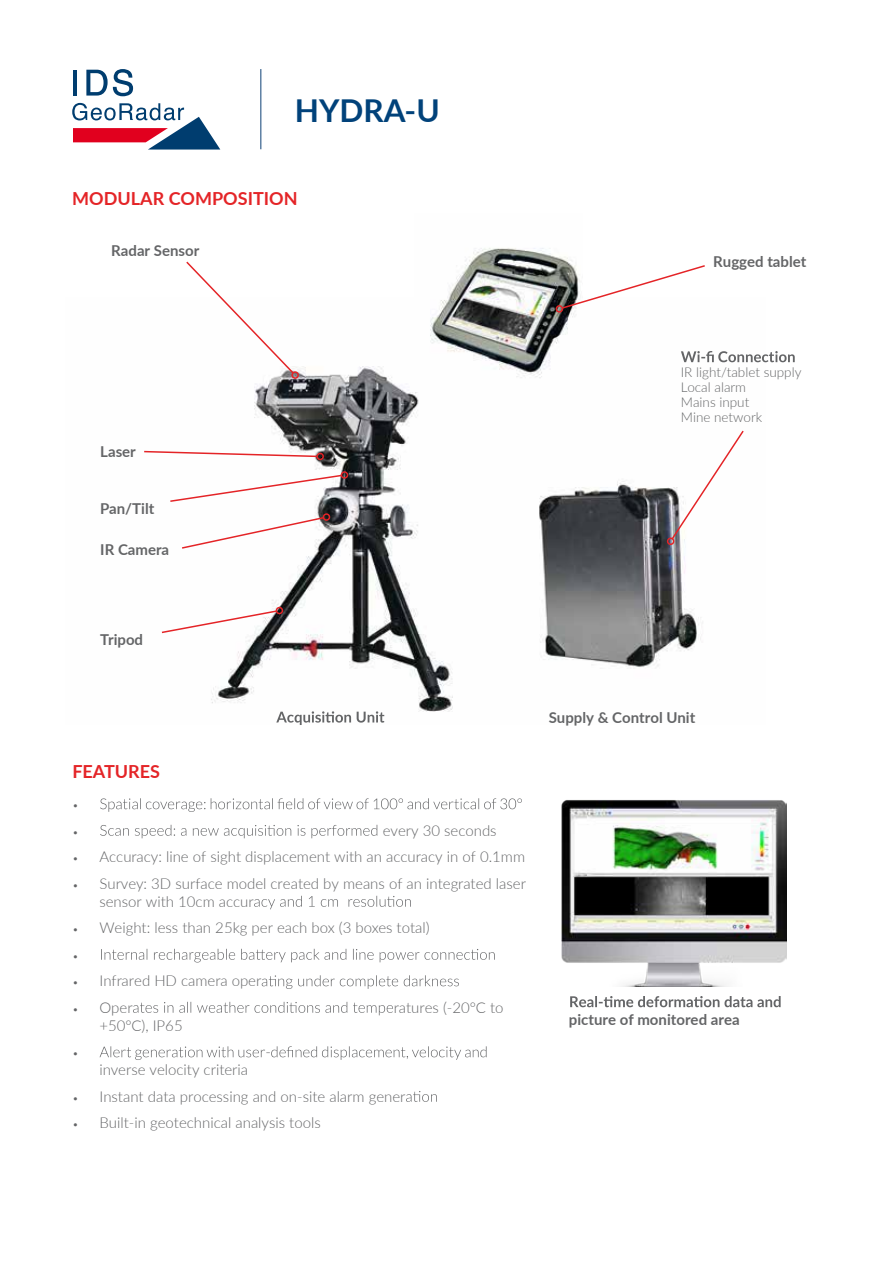
<style>
.page{position:relative;width:893px;height:1263px;background:#fff}
.page>*{position:absolute;margin:0;border:0;box-sizing:border-box;transform-origin:0 0}
.t1{font:700 31.5px "Lato";color:#01427a}
.t2{font:700 18px "Lato";color:#e42427}
.t3{font:300 15px/18px "Lato";color:#646567}
.t4{font:700 15px "Lato";color:#646567}
.t5{font:300 13.5px/15px "Lato";color:#646567}
.t6{font:300 10.5px "Lato";color:#646567}
.s1{font-size:10.5px}
</style>
<div class="page">
<img style="left:211px;top:362px;width:555px;height:361px">
<svg style="left:86px;top:69px;width:47px;height:27px"></svg>
<hr style="left:73px;top:70px;width:4px;height:26px;background:#003d6f">
<svg style="left:72px;top:103px;width:148px;height:47px"></svg>
<hr style="left:260px;top:69px;width:1px;height:80px;background:#0d4176">
<img style="left:562px;top:800px;width:225px;height:186px">
<svg style="left:570px;top:996px;width:211px;height:11px"></svg>
<svg style="left:100px;top:798px;width:422px;height:14px"></svg>
<svg style="left:100px;top:825px;width:277px;height:13px"></svg>
<svg style="left:254px;top:896px;width:157px;height:13px"></svg>
<svg style="left:101px;top:949px;width:394px;height:13px"></svg>
<svg style="left:262px;top:975px;width:197px;height:14px"></svg>
<svg style="left:133px;top:1002px;width:260px;height:13px"></svg>
<svg style="left:100px;top:1046px;width:387px;height:14px"></svg>
<svg style="left:406px;top:1091px;width:31px;height:11px"></svg>
<img style="left:415px;top:248px;width:167px;height:138px">
<svg style="left:161px;top:609px;width:117px;height:25px"></svg>
<div style="left:275px;top:607px;width:8px;height:7px;border:2px solid #e42427;border-radius:50%"></div>
<svg style="left:560px;top:264px;width:145px;height:46px"></svg>
<div style="left:555px;top:305px;width:8px;height:8px;border:2px solid #e42427;border-radius:50%"></div>
<svg style="left:670px;top:429px;width:75px;height:112px"></svg>
<div style="left:667px;top:537px;width:8px;height:8px;border:2px solid #e42427;border-radius:50%"></div>
<svg style="left:186px;top:261px;width:109px;height:114px"></svg>
<div style="left:291px;top:371px;width:8px;height:8px;border:2px solid #e42427;border-radius:50%"></div>
<svg style="left:681px;top:351px;width:114px;height:11px"></svg>
<svg style="left:144px;top:450px;width:180px;height:11px"></svg>
<svg style="left:182px;top:516px;width:143px;height:34px"></svg>
<div style="left:322px;top:513px;width:8px;height:8px;border:2px solid #e42427;border-radius:50%"></div>
<svg style="left:170px;top:474px;width:173px;height:29px"></svg>
<div style="left:340px;top:471px;width:8px;height:8px;border:2px solid #e42427;border-radius:50%"></div>
<svg style="left:276px;top:711px;width:108px;height:14px"></svg>
<h1 class="t1" style="left:295px;top:87px;width:146px">HYDRA-U</h1>
<p class="t2" style="left:72px;top:185px;width:227px">MODULAR COMPOSITION</p>
<p class="t4" style="left:111px;top:240px;width:90px">Radar Sensor</p>
<p class="t4" style="left:713px;top:251px;width:95px">Rugged tablet</p>
<p class="t4" style="left:100px;top:440px;width:37px">Laser</p>
<p class="t4" style="left:100px;top:497px;width:56px">Pan/Tilt</p>
<p class="t4" style="left:100px;top:538px;width:70px">IR Camera</p>
<p class="t5" style="left:681px;top:364px;width:122px">IR light/tablet supply<br>Local alarm<br>Mains input<br>Mine network</p>
<p class="t4" style="left:100px;top:629px;width:44px">Tripod</p>
<p class="t2" style="left:72px;top:759px;width:89px">FEATURES</p>
<p class="t6" style="left:72px;top:798px;width:8px">•</p>
<p class="t6" style="left:72px;top:825px;width:8px">•</p>
<p class="t3" style="left:383px;top:821px;width:115px">every 30 seconds</p>
<p class="t3" style="left:72px;top:847px;width:454px"><span class="s1">•</span> Accuracy: line of sight displacement with an accuracy in of 0.1mm</p>
<p class="t3" style="left:99px;top:874px;width:428px;text-indent:-27px"><span class="s1">•</span> Survey: 3D surface model created by means of an integrated laser sensor with 10cm accur</p>
<p class="t3" style="left:72px;top:918px;width:359px"><span class="s1">•</span> Weight: less than 25kg per each box (3 boxes total)</p>
<p class="t6" style="left:72px;top:949px;width:8px">•</p>
<p class="t3" style="left:72px;top:971px;width:190px"><span class="s1">•</span> Infrared HD camera oper</p>
<p class="t3" style="left:72px;top:998px;width:62px"><span class="s1">•</span> Oper</p>
<p class="t3" style="left:394px;top:998px;width:111px">ratures (-20°C to</p>
<p class="t3" style="left:99px;top:1016px;width:85px">+50°C), IP65</p>
<p class="t6" style="left:72px;top:1046px;width:8px">•</p>
<p class="t3" style="left:99px;top:1060px;width:150px">inverse velocity criteria</p>
<p class="t3" style="left:72px;top:1087px;width:335px"><span class="s1">•</span> Instant data processing and on-site alarm gener</p>
<p class="t3" style="left:72px;top:1113px;width:250px"><span class="s1">•</span> Built-in geotechnical analysis tools</p>
<p class="t4" style="left:549px;top:706px;width:148px">Supply &amp; Control Unit</p>
<p class="t4" style="left:569px;top:1009px;width:172px">picture of monitored area</p>
</div>
